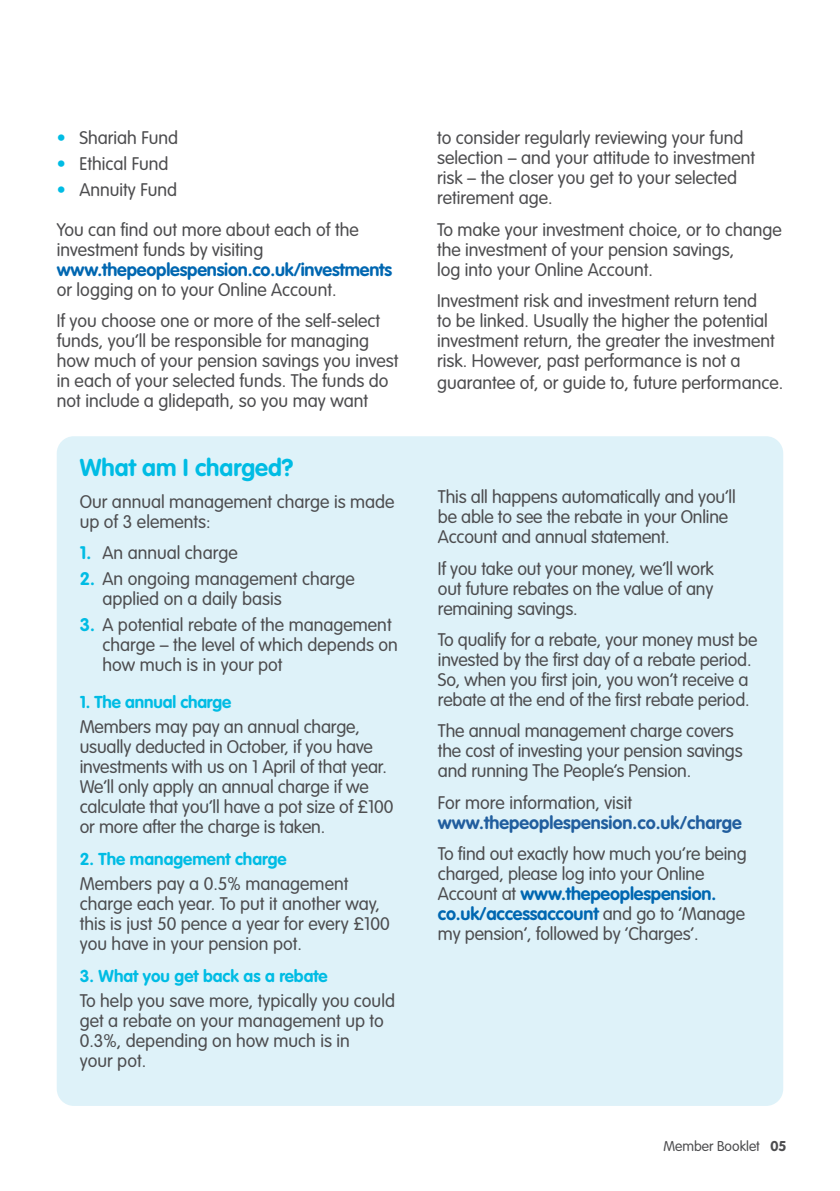
<style>
.page{position:relative;width:840px;height:1191px;background:#fff}
.page>*{position:absolute;margin:0;border:0;box-sizing:border-box;transform-origin:0 0}
.t1{font:700 24px "VAG Rounded Std";color:#00bce4}
.t2{font:300 18px/20px "VAG Rounded Std";color:#4d4d4f}
.t3{font:700 18px "VAG Rounded Std";letter-spacing:-.01em;color:#0067b1}
.t4{font:700 18px "VAG Rounded Std";color:#215e9e}
.t5{font:700 17px "VAG Rounded Std";color:#00bce4}
.t6{font:300 14px "VAG Rounded Std";color:#4d4d4f}
.s1{color:#00bce4}
.s2{font-weight:700;color:#00bce4}
.s3{font-weight:700;color:#0067b1}
.s4{font-weight:700}
</style>
<div class="page">
<div style="left:57px;top:436px;width:725px;height:670px;background:#def2f9;border-radius:17px"></div>
<p class="t2" style="left:57px;top:129px;width:123px"><span class="s1">•</span> Shariah Fund</p>
<p class="t2" style="left:57px;top:154px;width:113px"><span class="s1">•</span> Ethical Fund</p>
<p class="t2" style="left:57px;top:180px;width:122px"><span class="s1">•</span> Annuity Fund</p>
<p class="t2" style="left:57px;top:220px;width:303px">You can find out more about each of the investment funds by visiting</p>
<p class="t3" style="left:57px;top:259px;width:336px">www.thepeoplespension.co.uk/investments</p>
<p class="t2" style="left:57px;top:274px;width:325px;line-height:31.4px">or logging on to your Online Account.<br>If you choose one or more of the self-select</p>
<p class="t2" style="left:57px;top:331px;width:343px">funds, you’ll be responsible for managing how much of your pension savings you invest in each of your selected funds. The funds do not include a glidepath, so you may want</p>
<h1 class="t1" style="left:80px;top:454px;width:215px">What am I charged?</h1>
<p class="t2" style="left:80px;top:492px;width:316px">Our annual management charge is made up of 3 elements:</p>
<p class="t2" style="left:80px;top:543px;width:159px"><span class="s2">1.</span> An annual charge</p>
<p class="t2" style="left:102px;top:569px;width:254px;text-indent:-23px"><span class="s2">2.</span> An ongoing management charge applied on a daily basis</p>
<p class="t2" style="left:102px;top:615px;width:297px;text-indent:-23px"><span class="s2">3.</span> A potential rebate of the management charge – the level of which depends on how much is in your pot</p>
<p class="t5" style="left:80px;top:691px;width:153px">1. The annual charge</p>
<p class="t2" style="left:80px;top:717px;width:315px">Members may pay an annual charge, usually deducted in October, if you have investments with us on 1 April of that year.<br>We’ll only apply an annual charge if we calculate that you’ll have a pot size of £100 or more after the charge is taken.</p>
<p class="t5" style="left:80px;top:848px;width:208px">2. The management charge</p>
<p class="t2" style="left:80px;top:874px;width:311px">Members pay a 0.5% management charge each year. To put it another way, this is just 50 pence a year for every £100 you have in your pension pot.</p>
<p class="t5" style="left:80px;top:965px;width:249px">3. What you get back as a rebate</p>
<p class="t2" style="left:80px;top:991px;width:316px">To help you save more, typically you could get a rebate on your management up to<br>0.3%, depending on how much is in<br>your pot.</p>
<p class="t2" style="left:437px;top:129px;width:319px">to consider regularly reviewing your fund selection – and your attitude to investment risk – the closer you get to your selected retirement age.</p>
<p class="t2" style="left:437px;top:220px;width:346px">To make your investment choice, or to change the investment of your pension savings,<br>log into your Online Account.</p>
<p class="t2" style="left:437px;top:291px;width:339px">Investment risk and investment return tend to be linked. Usually the higher the potential investment return, the greater the investment risk. However, past performance is not a</p>
<p class="t2" style="left:437px;top:373px;width:347px">guarantee of, or guide to, future performance.</p>
<p class="t2" style="left:437px;top:487px;width:299px">This all happens automatically and you’ll be able to see the rebate in your Online<br>Account and annual statement.</p>
<p class="t2" style="left:437px;top:559px;width:277px;text-align:justify">If you take out your money, we’ll work out future rebates on the value of any remaining savings.</p>
<p class="t2" style="left:437px;top:630px;width:321px">To qualify for a rebate, your money must be invested by the first day of a rebate period.<br>So, when you first join, you won’t receive a rebate at the end of the first rebate period.</p>
<p class="t2" style="left:437px;top:721px;width:306px">The annual management charge covers the cost of investing your pension savings and running The People’s Pension.</p>
<p class="t2" style="left:437px;top:793px;width:196px">For more information, visit</p>
<p class="t4" style="left:437px;top:811px;width:305px">www.thepeoplespension.co.uk/charge</p>
<p class="t2" style="left:437px;top:844px;width:310px">To find out exactly how much you’re being charged, please log into your Online Account at <span class="s3">www.thepeoplespension. co.uk/accessaccount</span> and go to ‘Manage my pension’, followed by ‘Charges’.</p>
<p class="t6" style="left:663px;top:1138px;width:125px">Member Booklet <span class="s4">05</span></p>
</div>
